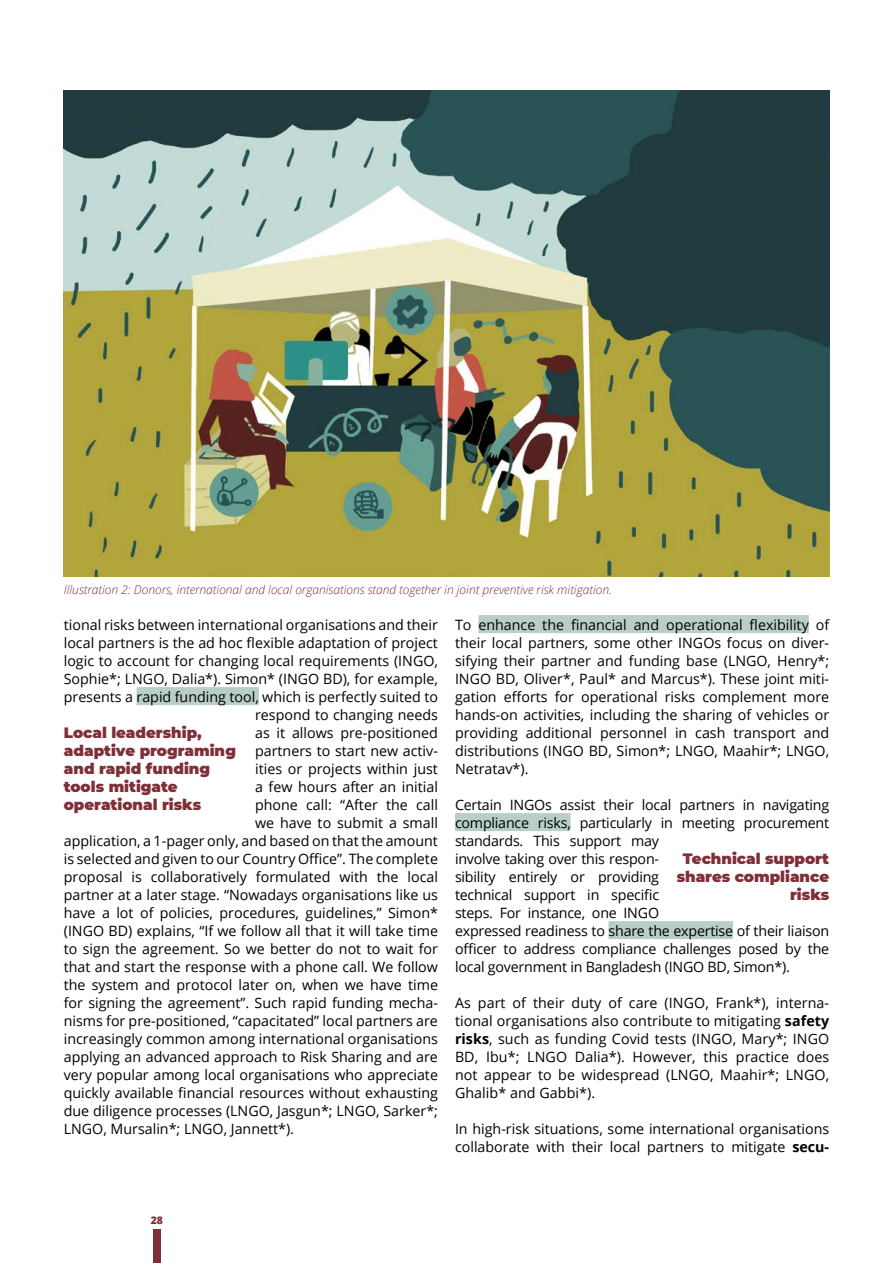
<style>
.page{position:relative;width:893px;height:1263px;background:#fff}
.page>*{position:absolute;margin:0;border:0;box-sizing:border-box;transform-origin:0 0}
.t1{font:900 15px/18px "Montserrat";color:#7f2f37}
.t2{font:14.25px/18px "Open Sans";color:#000;text-align:justify}
.t3{font:italic 300 12px "Open Sans";color:#7f2f37}
.t4{font:800 10.5px "Open Sans";color:#7f2f37}
.s1{font-weight:700}
</style>
<div class="page">
<div style="left:153px;top:1229px;width:8px;height:34px;background:#7f2f37"></div>
<div style="left:137px;top:687px;width:122px;height:18px;background:#bacec9"></div>
<div style="left:478px;top:615px;width:331px;height:18px;background:#bacec9"></div>
<div style="left:455px;top:813px;width:116px;height:18px;background:#bacec9"></div>
<div style="left:608px;top:921px;width:125px;height:18px;background:#bacec9"></div>
<img style="left:64px;top:90px;width:765px;height:486px">
<p class="t3" style="left:64px;top:581px;width:550px">Illustration 2: Donors, international and local organisations stand together in joint preventive risk mitigation.</p>
<p class="t2" style="left:64px;top:615px;width:376px">tional risks between international organisations and their</p>
<p class="t2" style="left:64px;top:633px;width:376px">local partners is the ad hoc flexible adaptation of project</p>
<p class="t2" style="left:64px;top:651px;width:376px">logic to account for changing local requirements (INGO,</p>
<p class="t2" style="left:64px;top:669px;width:376px">Sophie*; LNGO, Dalia*). Simon* (INGO BD), for example,</p>
<p class="t2" style="left:64px;top:687px;width:376px">presents a rapid funding tool, which is perfectly suited to</p>
<p class="t2" style="left:255px;top:705px;width:184px">respond to changing needs</p>
<p class="t2" style="left:255px;top:723px;width:184px">as it allows pre-positioned</p>
<p class="t2" style="left:255px;top:741px;width:184px">partners to start new activ-</p>
<p class="t2" style="left:255px;top:759px;width:184px">ities or projects within just</p>
<p class="t2" style="left:255px;top:777px;width:184px">a few hours after an initial</p>
<p class="t2" style="left:255px;top:795px;width:184px">phone call: “After the call</p>
<p class="t2" style="left:255px;top:813px;width:184px">we have to submit a small</p>
<p class="t2" style="left:64px;top:831px;width:376px">application, a 1-pager only, and based on that the amount</p>
<p class="t2" style="left:64px;top:849px;width:376px">is selected and given to our Country Office”. The complete</p>
<p class="t2" style="left:64px;top:867px;width:376px">proposal is collaboratively formulated with the local</p>
<p class="t2" style="left:64px;top:885px;width:376px">partner at a later stage. “Nowadays organisations like us</p>
<p class="t2" style="left:64px;top:903px;width:376px">have a lot of policies, procedures, guidelines,” Simon*</p>
<p class="t2" style="left:64px;top:921px;width:376px">(INGO BD) explains, “If we follow all that it will take time</p>
<p class="t2" style="left:64px;top:939px;width:376px">to sign the agreement. So we better do not to wait for</p>
<p class="t2" style="left:64px;top:957px;width:376px">that and start the response with a phone call. We follow</p>
<p class="t2" style="left:64px;top:975px;width:376px">the system and protocol later on, when we have time</p>
<p class="t2" style="left:64px;top:993px;width:376px">for signing the agreement”. Such rapid funding mecha-</p>
<p class="t2" style="left:64px;top:1011px;width:376px">nisms for pre-positioned, “capacitated” local partners are</p>
<p class="t2" style="left:64px;top:1029px;width:376px">increasingly common among international organisations</p>
<p class="t2" style="left:64px;top:1047px;width:376px">applying an advanced approach to Risk Sharing and are</p>
<p class="t2" style="left:64px;top:1065px;width:376px">very popular among local organisations who appreciate</p>
<p class="t2" style="left:64px;top:1083px;width:376px">quickly available financial resources without exhausting</p>
<p class="t2" style="left:64px;top:1101px;width:376px">due diligence processes (LNGO, Jasgun*; LNGO, Sarker*;</p>
<p class="t2" style="left:64px;top:1119px;width:232px">LNGO, Mursalin*; LNGO, Jannett*).</p>
<p class="t1" style="left:64px;top:723px;width:174px">Local leadership, adaptive programing and rapid funding tools mitigate operational risks</p>
<p class="t2" style="left:455px;top:615px;width:376px">To enhance the financial and operational flexibility of their local partners, some other INGOs focus on diver&shy;sifying their partner and funding base (LNGO, Henry*; INGO BD, Oliver*, Paul* and Marcus*). These joint miti&shy;gation efforts for operational risks complement more hands-on activities, including the sharing of vehicles or providing additional personnel in cash transport and distributions (INGO BD, Simon*; LNGO, Maahir*; LNGO, Netratav*).</p>
<p class="t2" style="left:455px;top:795px;width:376px;text-align:left">Certain INGOs assist their local partners in navigating compliance risks, particularly in meeting procurement standards. This support may<br>involve taking over this respon-<br>sibility entirely or providing<br>technical support in specific<br>steps. For instance, one INGO<br>expressed readiness to share the expertise of their liaison officer to address compliance challenges posed by the local government in Bangladesh (INGO BD, Simon*).</p>
<p class="t2" style="left:455px;top:993px;width:376px">As part of their duty of care (INGO, Frank*), interna&shy;tional organisations also contribute to mitigating <span class="s1">safety risks</span>, such as funding Covid tests (INGO, Mary*; INGO BD, Ibu*; LNGO Dalia*). However, this practice does not appear to be widespread (LNGO, Maahir*; LNGO, Ghalib* and Gabbi*).</p>
<p class="t2" style="left:455px;top:1119px;width:376px">In high-risk situations, some international organisations collaborate with their local partners to mitigate <span class="s1">secu-</span></p>
<p class="t1" style="left:677px;top:849px;width:154px;text-align:right">Technical support shares compliance risks</p>
<p class="t4" style="left:151px;top:1212px;width:14px">28</p>
</div>
